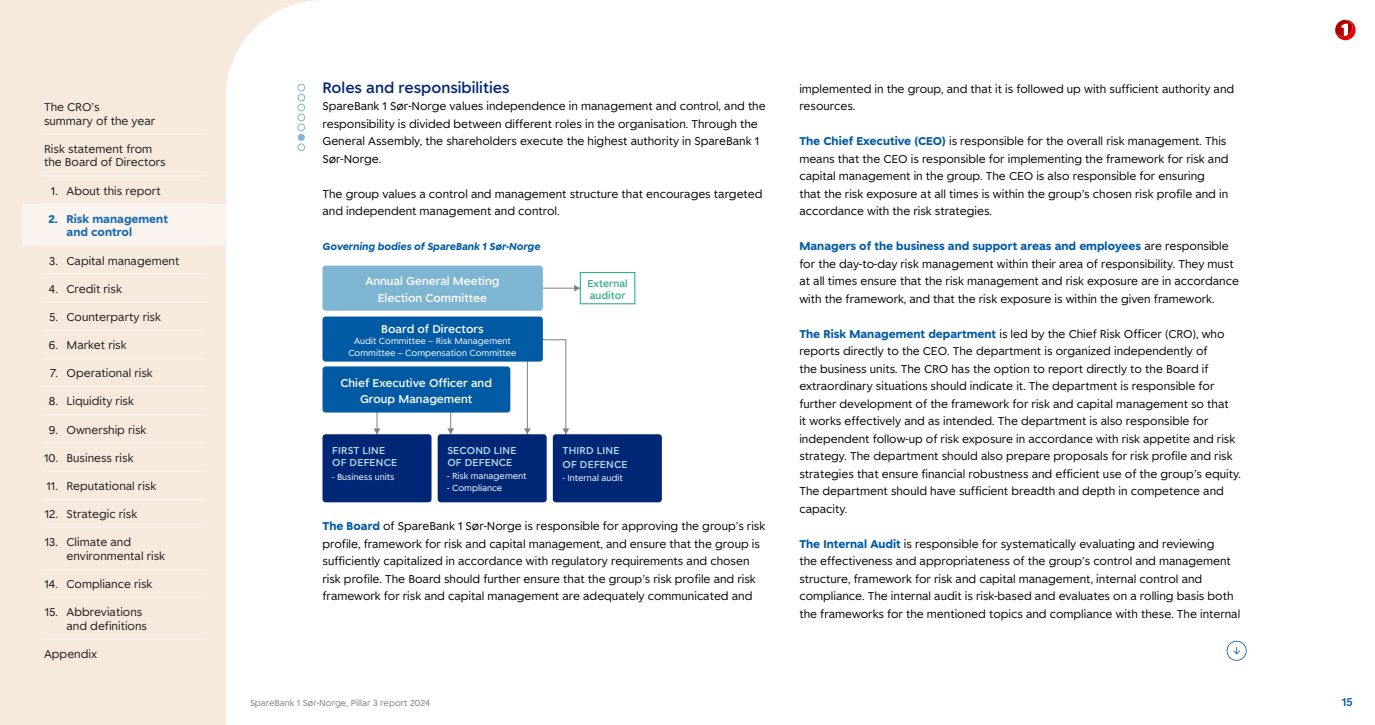
<style>
.page{position:relative;width:1375px;height:725px;background:#fff}
.page>*{position:absolute;margin:0;border:0;box-sizing:border-box;transform-origin:0 0}
.Kapitteloverskrift_2{font:500 15px "Spare Bank 1";color:#002776}
.Brødtekst{font:11.25px/17.5px "Spare Bank 1";color:#000}
.Nav__lev_1__normal{font:11.25px/13.5px "Spare Bank 1";color:#1a1a1a}
.Tekst_i_figurbokser{font:500 11.25px/16.2px "Spare Bank 1";color:#fff;text-align:center}
.Nav__lev_1__normal-2{font:700 11.25px/13.5px "Spare Bank 1";color:#1a6bad}
.t1{font:500 11.25px "Spare Bank 1";color:#005aa4}
.Tekst_i_figurbokser-2{font:500 10px/12.5px "Spare Bank 1";letter-spacing:.02em;color:#bedae9}
.Bildetekst__med_stikker{font:italic 700 10px "Spare Bank 1";color:#005aa4}
.Tekst_i_figurbokser-3{font:500 10px/12.5px "Spare Bank 1";color:#33af85}
.Tekst_i_figurbokser-4{font:8.75px/11.2px "Spare Bank 1";color:#fff;text-align:center}
.t2{font:8.75px "Spare Bank 1";color:#808080}
.s1{font-weight:700;color:#005aa4}
</style>
<div class="page">
<div style="left:226px;top:0;width:97px;height:98px;background:#f8e9dd"></div>
<div style="left:226px;top:0;width:195px;height:195px;background:#fff;border-radius:50%"></div>
<div style="left:0;top:0;width:226px;height:725px;background:#f8e9dd"></div>
<hr style="left:543px;top:288px;width:42px;height:1px;background:#808080">
<hr style="left:377px;top:386px;width:1px;height:55px;background:#808080">
<hr style="left:450px;top:386px;width:1px;height:55px;background:#808080">
<hr style="left:527px;top:362px;width:1px;height:79px;background:#808080">
<div style="left:322px;top:434px;width:110px;height:68px;background:#002776;border-radius:3px"></div>
<div style="left:438px;top:434px;width:109px;height:68px;background:#002776;border-radius:3px"></div>
<div style="left:553px;top:434px;width:109px;height:68px;background:#002776;border-radius:3px"></div>
<svg style="left:574px;top:272px;width:62px;height:33px"></svg>
<div style="left:322px;top:366px;width:188px;height:47px;background:#005aa4;border-radius:3px"></div>
<div style="left:322px;top:317px;width:221px;height:45px;background:#005aa4;border-radius:3px"></div>
<div style="left:322px;top:266px;width:221px;height:45px;background:#7eb5d2;border-radius:3px"></div>
<svg style="left:374px;top:428px;width:6px;height:6px"></svg>
<svg style="left:542px;top:339px;width:27px;height:104px"></svg>
<svg style="left:447px;top:428px;width:7px;height:6px"></svg>
<svg style="left:524px;top:428px;width:7px;height:6px"></svg>
<div style="left:298px;top:84px;width:7px;height:7px;border:1px solid #7eb5d2;border-radius:50%"></div>
<div style="left:298px;top:94px;width:7px;height:7px;border:1px solid #7eb5d2;border-radius:50%"></div>
<div style="left:298px;top:104px;width:7px;height:7px;border:1px solid #7eb5d2;border-radius:50%"></div>
<div style="left:298px;top:114px;width:7px;height:7px;border:1px solid #7eb5d2;border-radius:50%"></div>
<div style="left:298px;top:124px;width:7px;height:7px;border:1px solid #7eb5d2;border-radius:50%"></div>
<div style="left:298px;top:134px;width:7px;height:7px;background:#7eb5d2;border-radius:50%"></div>
<div style="left:298px;top:144px;width:7px;height:7px;border:1px solid #7eb5d2;border-radius:50%"></div>
<svg style="left:1335px;top:19px;width:21px;height:21px"></svg>
<div style="left:22px;top:204px;width:204px;height:42px;background:#fbf4ee"></div>
<hr style="left:42px;top:134px;width:165px;height:1px;background:#fbf4ee">
<hr style="left:42px;top:176px;width:165px;height:1px;background:#fbf4ee">
<hr style="left:42px;top:274px;width:165px;height:1px;background:#fbf4ee">
<hr style="left:42px;top:302px;width:165px;height:1px;background:#fbf4ee">
<hr style="left:42px;top:330px;width:165px;height:1px;background:#fbf4ee">
<hr style="left:42px;top:358px;width:165px;height:1px;background:#fbf4ee">
<hr style="left:42px;top:386px;width:165px;height:1px;background:#fbf4ee">
<hr style="left:42px;top:415px;width:165px;height:1px;background:#fbf4ee">
<hr style="left:42px;top:443px;width:165px;height:1px;background:#fbf4ee">
<hr style="left:42px;top:471px;width:165px;height:1px;background:#fbf4ee">
<hr style="left:42px;top:499px;width:165px;height:1px;background:#fbf4ee">
<hr style="left:42px;top:527px;width:165px;height:1px;background:#fbf4ee">
<hr style="left:42px;top:569px;width:165px;height:1px;background:#fbf4ee">
<hr style="left:42px;top:597px;width:165px;height:1px;background:#fbf4ee">
<hr style="left:42px;top:639px;width:165px;height:1px;background:#fbf4ee">
<svg style="left:1227px;top:641px;width:20px;height:20px"></svg>
<p class="Nav__lev_1__normal" style="left:44px;top:100px;width:113px">The CRO’s<br>summary of the year</p>
<p class="Nav__lev_1__normal" style="left:44px;top:142px;width:123px">Risk statement from the Board of Directors</p>
<p class="Nav__lev_1__normal" style="left:51px;top:184px;width:111px">1. About this report</p>
<p class="Nav__lev_1__normal-2" style="left:67px;top:212px;width:103px;text-indent:-18px">2. Risk management and control</p>
<p class="Nav__lev_1__normal" style="left:49px;top:253px;width:132px">3. Capital management</p>
<p class="Nav__lev_1__normal" style="left:49px;top:282px;width:74px">4. Credit risk</p>
<p class="Nav__lev_1__normal" style="left:49px;top:310px;width:113px">5. Counterparty risk</p>
<p class="Nav__lev_1__normal" style="left:49px;top:338px;width:79px">6. Market risk</p>
<p class="Nav__lev_1__normal" style="left:50px;top:366px;width:104px">7. Operational risk</p>
<p class="Nav__lev_1__normal" style="left:49px;top:394px;width:87px">8. Liquidity risk</p>
<p class="Nav__lev_1__normal" style="left:49px;top:423px;width:99px">9. Ownership risk</p>
<p class="Nav__lev_1__normal" style="left:44px;top:451px;width:91px">10. Business risk</p>
<p class="Nav__lev_1__normal" style="left:46px;top:479px;width:111px">11. Reputational risk</p>
<p class="Nav__lev_1__normal" style="left:45px;top:507px;width:94px">12. Strategic risk</p>
<p class="Nav__lev_1__normal" style="left:67px;top:535px;width:100px;text-indent:-22px">13. Climate and environmental risk</p>
<p class="Nav__lev_1__normal" style="left:44px;top:577px;width:110px">14. Compliance risk</p>
<p class="Nav__lev_1__normal" style="left:67px;top:605px;width:82px;text-indent:-22px">15. Abbreviations and definitions</p>
<p class="Nav__lev_1__normal" style="left:44px;top:647px;width:54px">Appendix</p>
<p class="Kapitteloverskrift_2" style="left:322px;top:77px;width:189px">Roles and responsibilities</p>
<p class="Brødtekst" style="left:322px;top:97px;width:445px">SpareBank 1 Sør-Norge values independence in management and control, and the responsibility is divided between different roles in the organisation. Through the</p>
<p class="Brødtekst" style="left:322px;top:132px;width:438px">General Assembly, the shareholders execute the highest authority in SpareBank 1<br>Sør-Norge.</p>
<p class="Brødtekst" style="left:322px;top:184px;width:442px">The group values a control and management structure that encourages targeted and independent management and control.</p>
<p class="Bildetekst__med_stikker" style="left:322px;top:240px;width:220px">Governing bodies of SpareBank 1 Sør-Norge</p>
<p class="Tekst_i_figurbokser" style="left:366px;top:273px;width:135px">Annual General Meeting</p>
<p class="Tekst_i_figurbokser" style="left:378px;top:289px;width:111px">Election Committee</p>
<p class="Tekst_i_figurbokser" style="left:381px;top:321px;width:104px">Board of Directors</p>
<p class="Tekst_i_figurbokser-4" style="left:348px;top:335px;width:170px">Audit Committee – Risk Management<br>Committee – Compensation Committee</p>
<p class="Tekst_i_figurbokser" style="left:340px;top:374px;width:153px">Chief Executive Officer and<br>Group Management</p>
<p class="Tekst_i_figurbokser-2" style="left:332px;top:444px;width:66px">FIRST LINE<br>OF DEFENCE</p>
<p class="Tekst_i_figurbokser-4" style="left:332px;top:471px;width:64px">- Business units</p>
<p class="Tekst_i_figurbokser-2" style="left:447px;top:444px;width:71px">SECOND LINE<br>OF DEFENCE</p>
<p class="Tekst_i_figurbokser-4" style="left:447px;top:470px;width:81px">- Risk management</p>
<p class="Tekst_i_figurbokser-4" style="left:447px;top:482px;width:57px">- Compliance</p>
<p class="Tekst_i_figurbokser-3" style="left:587px;top:277px;width:42px">External auditor</p>
<p class="Tekst_i_figurbokser-2" style="left:563px;top:443px;width:66px;line-height:13.8px">THIRD LINE<br>OF DEFENCE</p>
<p class="Tekst_i_figurbokser-4" style="left:562px;top:472px;width:62px">- Internal audit</p>
<p class="Brødtekst" style="left:322px;top:517px;width:444px"><span class="s1">The Board</span> of SpareBank 1 Sør-Norge is responsible for approving the group’s risk profile, framework for risk and capital management, and ensure that the group is sufficiently capitalized in accordance with regulatory requirements and chosen risk profile. The Board should further ensure that the group’s risk profile and risk framework for risk and capital management are adequately communicated and</p>
<p class="Brødtekst" style="left:799px;top:79px;width:436px">implemented in the group, and that it is followed up with sufficient authority and resources.</p>
<p class="Brødtekst" style="left:799px;top:132px;width:431px"><span class="s1">The Chief Executive (CEO)</span> is responsible for the overall risk management. This means that the CEO is responsible for implementing the framework for risk and capital management in the group. The CEO is also responsible for ensuring that the risk exposure at all times is within the group’s chosen risk profile and in accordance with the risk strategies.</p>
<p class="Brødtekst" style="left:799px;top:237px;width:441px"><span class="s1">Managers of the business and support areas and employees</span> are responsible for the day-to-day risk management within their area of responsibility. They must at all times ensure that the risk management and risk exposure are in accordance with the framework, and that the risk exposure is within the given framework.</p>
<p class="Brødtekst" style="left:799px;top:324px;width:443px"><span class="s1">The Risk Management department</span> is led by the Chief Risk Officer (CRO), who reports directly to the CEO. The department is organized independently of<br>the business units. The CRO has the option to report directly to the Board if extraordinary situations should indicate it. The department is responsible for further development of the framework for risk and capital management so that<br>it works effectively and as intended. The department is also responsible for independent follow-up of risk exposure in accordance with risk appetite and risk strategy. The department should also prepare proposals for risk profile and risk strategies that ensure financial robustness and efficient use of the group’s equity.<br>The department should have sufficient breadth and depth in competence and capacity.</p>
<p class="Brødtekst" style="left:799px;top:534px;width:442px"><span class="s1">The Internal Audit</span> is responsible for systematically evaluating and reviewing<br>the effectiveness and appropriateness of the group’s control and management structure, framework for risk and capital management, internal control and compliance. The internal audit is risk-based and evaluates on a rolling basis both the frameworks for the mentioned topics and compliance with these. The internal</p>
<p class="t2" style="left:250px;top:698px;width:182px">SpareBank 1 Sør-Norge, Pillar 3 report 2024</p>
<p class="t1" style="left:1342px;top:695px;width:12px">15</p>
</div>
